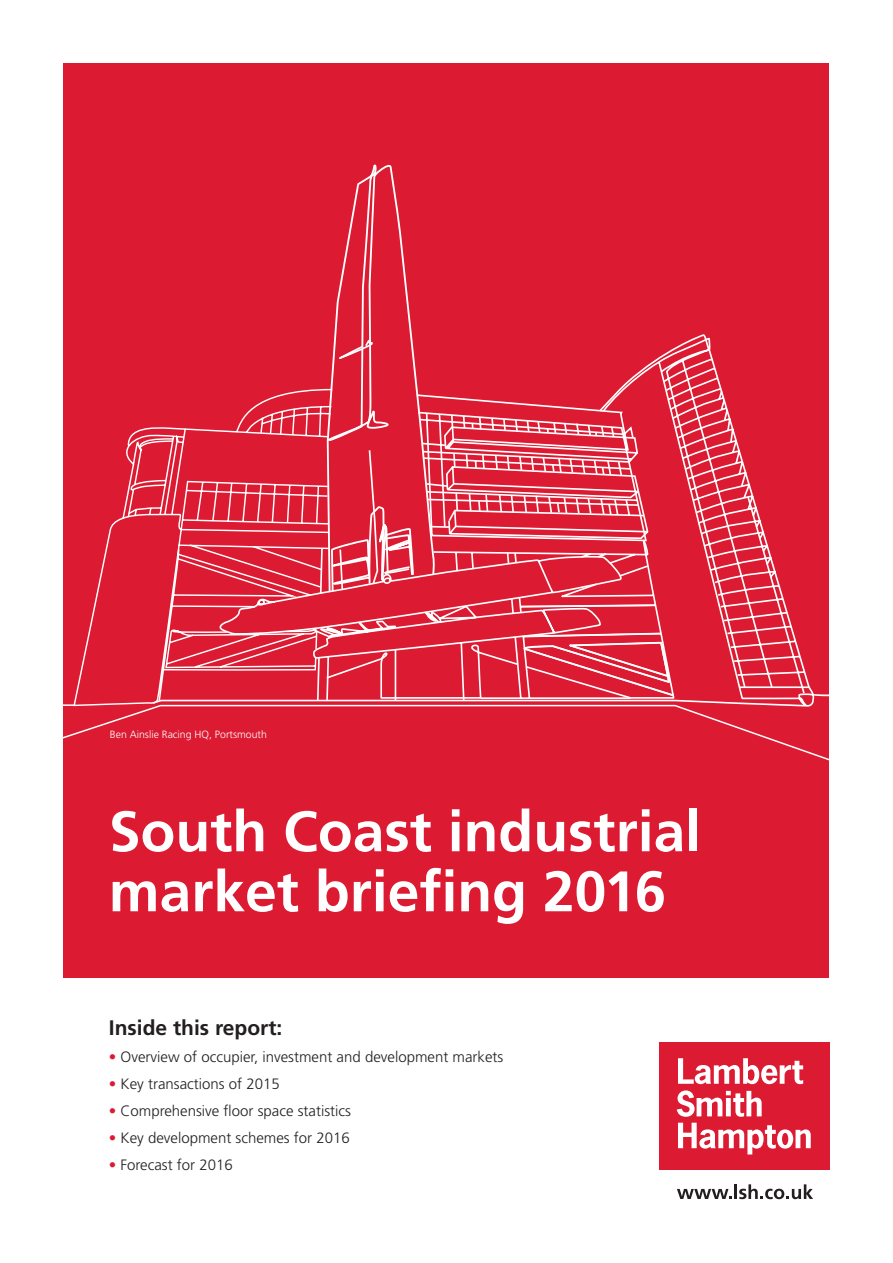
<style>
.page{position:relative;width:893px;height:1263px;background:#fff}
.page>*{position:absolute;margin:0;border:0;box-sizing:border-box;transform-origin:0 0}
.t1{font:700 57px "Frutiger";color:#fff}
.t2{font:700 21px "Frutiger";color:#231f20}
.t3{font:300 15px "Frutiger";color:#231f20}
.t4{font:300 10.5px "Frutiger";color:#fff}
.s1{color:#dc1a32}
</style>
<div class="page">
<div style="left:64px;top:64px;width:765px;height:914px;background:#dc1a32"></div>
<svg style="left:73px;top:427px;width:78px;height:277px"></svg>
<svg style="left:151px;top:334px;width:664px;height:370px"></svg>
<svg style="left:316px;top:338px;width:495px;height:364px"></svg>
<svg style="left:326px;top:164px;width:111px;height:540px"></svg>
<svg style="left:216px;top:340px;width:411px;height:296px"></svg>
<svg style="left:311px;top:393px;width:338px;height:309px"></svg>
<svg style="left:812px;top:693px;width:17px;height:4px"></svg>
<svg style="left:64px;top:704px;width:765px;height:57px"></svg>
<svg style="left:677px;top:1189px;width:55px;height:10px"></svg>
<hr style="left:734px;top:1184px;width:3px;height:15px;background:#231f20">
<svg style="left:739px;top:1184px;width:74px;height:15px"></svg>
<div style="left:659px;top:1042px;width:170px;height:128px;background:#dc1a32"></div>
<svg style="left:678px;top:1058px;width:125px;height:26px"></svg>
<svg style="left:677px;top:1090px;width:134px;height:64px"></svg>
<p class="t4" style="left:110px;top:728px;width:158px">Ben Ainslie Racing HQ, Portsmouth</p>
<p class="t1" style="left:109px;top:798px;width:594px">South Coast industrial</p>
<p class="t1" style="left:109px;top:858px;width:559px">market briefing 2016</p>
<p class="t2" style="left:109px;top:1015px;width:175px">Inside this report:</p>
<p class="t3" style="left:109px;top:1048px;width:396px"><span class="s1">•</span> Overview of occupier, investment and development markets</p>
<p class="t3" style="left:109px;top:1075px;width:172px"><span class="s1">•</span> Key transactions of 2015</p>
<p class="t3" style="left:109px;top:1102px;width:244px"><span class="s1">•</span> Comprehensive floor space statistics</p>
<p class="t3" style="left:109px;top:1129px;width:242px"><span class="s1">•</span> Key development schemes for 2016</p>
<p class="t3" style="left:109px;top:1156px;width:125px"><span class="s1">•</span> Forecast for 2016</p>
</div>
